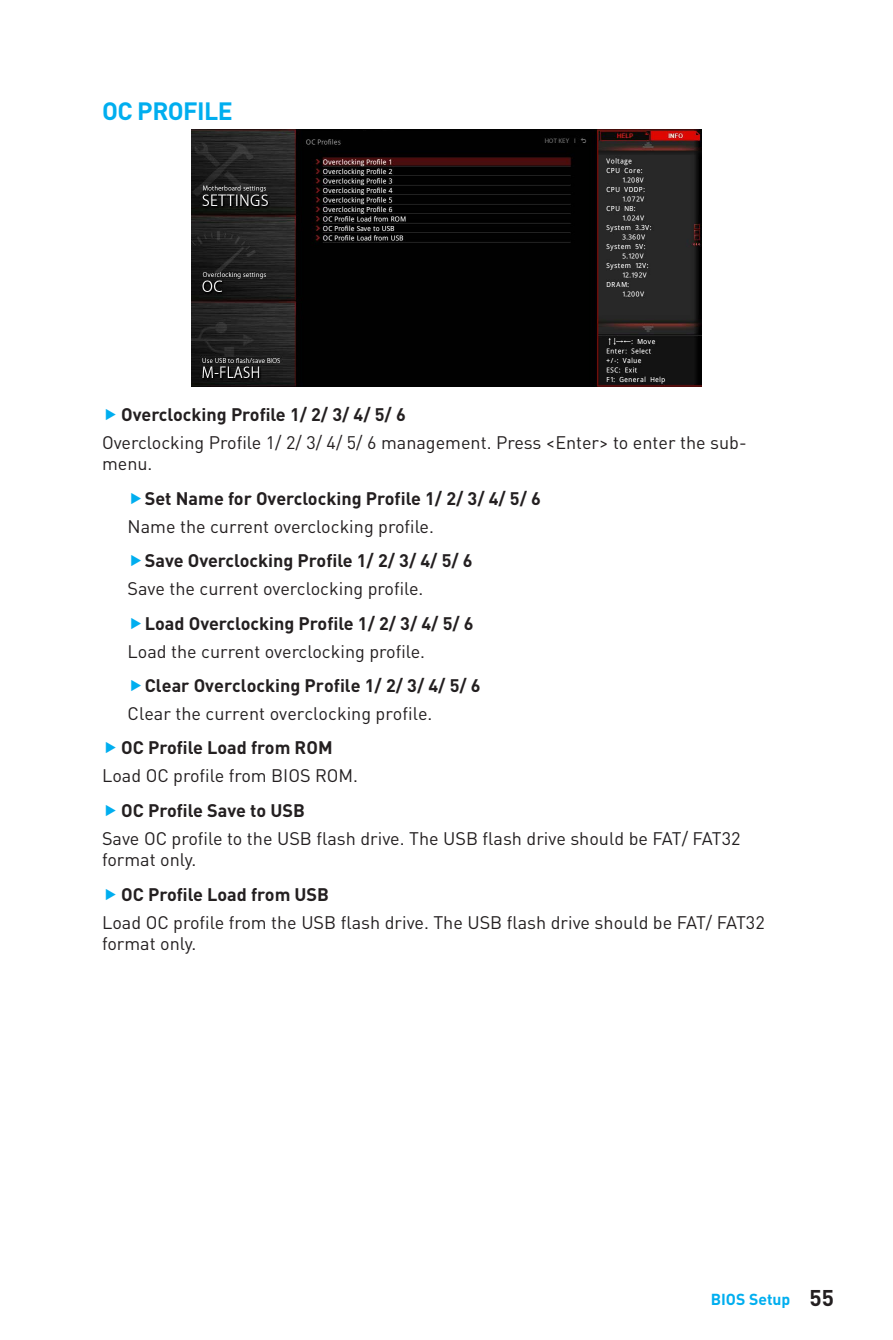
<style>
.page{position:relative;width:893px;height:1340px;background:#fff}
.page>*{position:absolute;margin:0;border:0;box-sizing:border-box;transform-origin:0 0}
.t1{font:700 24.75px "DIN Pro";letter-spacing:-.025em;color:#00aeef}
.t2{font:18px/21.6px "DIN Pro";color:#231f20}
.t3{font:700 18px "DIN Pro";color:#231f20}
.t4{font:700 15.75px "DIN Pro";color:#00aeef}
.s1{font-size:22.5px;color:#231f20}
</style>
<div class="page">
<img style="left:191px;top:130px;width:511px;height:256px">
<h1 class="t1" style="left:102px;top:94px;width:132px">OC PROFILE</h1>
<p class="t3" style="left:121px;top:402px;width:286px">Overclocking Profile 1/ 2/ 3/ 4/ 5/ 6</p>
<p class="t2" style="left:102px;top:431px;width:646px">Overclocking Profile 1/ 2/ 3/ 4/ 5/ 6 management. Press &lt;Enter&gt; to enter the sub&shy;menu.</p>
<p class="t3" style="left:145px;top:486px;width:398px">Set Name for Overclocking Profile 1/ 2/ 3/ 4/ 5/ 6</p>
<p class="t2" style="left:128px;top:515px;width:308px">Name the current overclocking profile.</p>
<p class="t3" style="left:145px;top:548px;width:329px">Save Overclocking Profile 1/ 2/ 3/ 4/ 5/ 6</p>
<p class="t2" style="left:128px;top:577px;width:297px">Save the current overclocking profile.</p>
<p class="t3" style="left:145px;top:611px;width:330px">Load Overclocking Profile 1/ 2/ 3/ 4/ 5/ 6</p>
<p class="t2" style="left:128px;top:639px;width:299px">Load the current overclocking profile.</p>
<p class="t3" style="left:145px;top:673px;width:337px">Clear Overclocking Profile 1/ 2/ 3/ 4/ 5/ 6</p>
<p class="t2" style="left:128px;top:702px;width:306px">Clear the current overclocking profile.</p>
<p class="t3" style="left:121px;top:735px;width:213px">OC Profile Load from ROM</p>
<p class="t2" style="left:102px;top:764px;width:258px">Load OC profile from BIOS ROM.</p>
<p class="t3" style="left:121px;top:798px;width:185px">OC Profile Save to USB</p>
<p class="t2" style="left:102px;top:826px;width:640px">Save OC profile to the USB flash drive. The USB flash drive should be FAT/ FAT32 format only.</p>
<p class="t3" style="left:121px;top:881px;width:209px">OC Profile Load from USB</p>
<p class="t2" style="left:102px;top:910px;width:664px">Load OC profile from the USB flash drive. The USB flash drive should be FAT/ FAT32 format only.</p>
<p class="t4" style="left:711px;top:1288px;width:125px">BIOS Setup <span class="s1">55</span></p>
</div>
